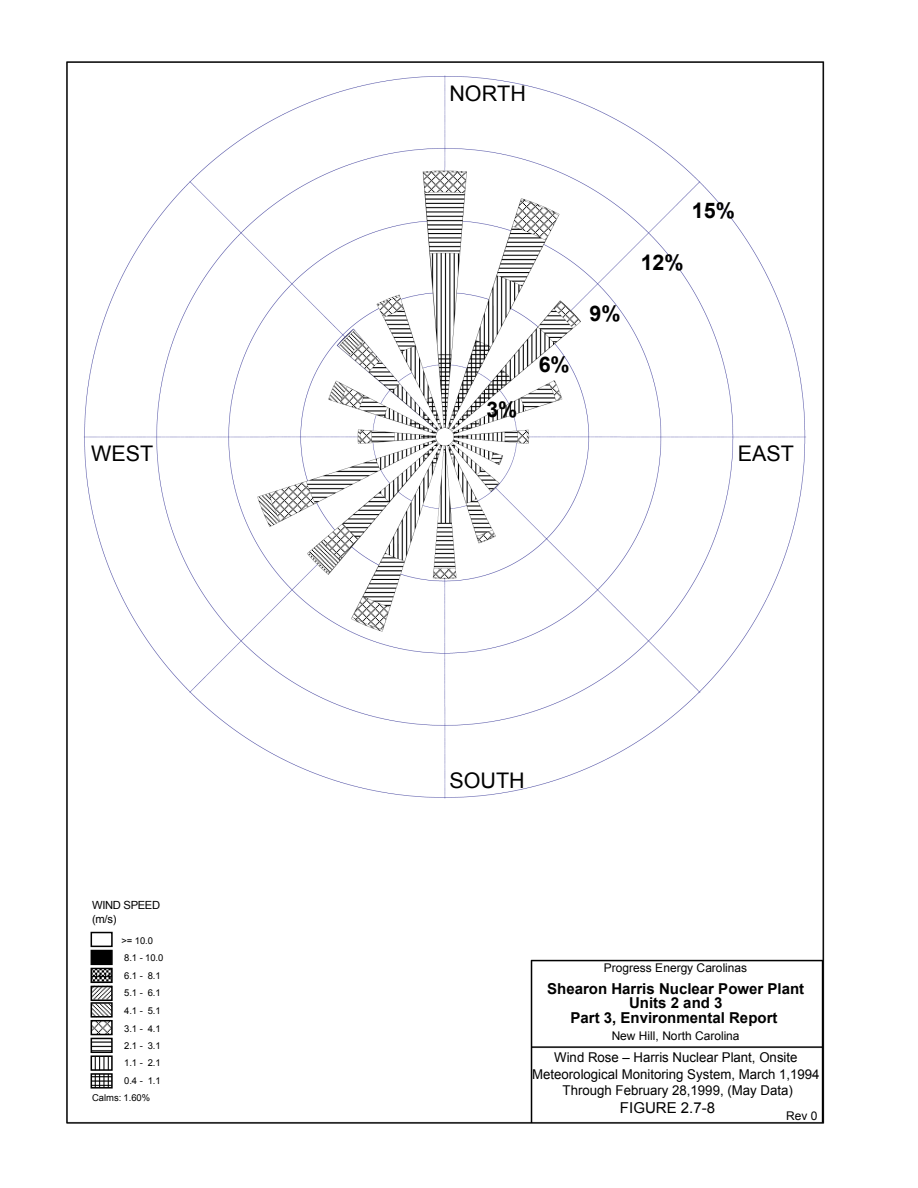
<style>
.page{position:relative;width:918px;height:1188px;background:#fff}
.page>*{position:absolute;margin:0;border:0;box-sizing:border-box;transform-origin:0 0}
.t1{font:21.45px "Arial";color:#000}
.t2{font:700 21.45px "Arial";color:#000}
.t3{font:700 15px/14.2px "Arial";color:#000;text-align:center}
.t4{font:15px "Arial";color:#000}
.t5{font:13.5px/16.2px "Arial";color:#000;text-align:center}
.t6{font:12px "Arial";color:#000}
.t7{font:11.25px/13.5px "Arial";letter-spacing:-.025em;color:#000}
.t8{font:9.45px "Arial";color:#000}
</style>
<div class="page">
<img style="left:66px;top:61px;width:759px;height:1063px">
<div style="left:91px;top:932px;width:22px;height:15px;border:2px solid #000"></div>
<div style="left:91px;top:950px;width:22px;height:15px;border:2px solid #000"></div>
<div style="left:91px;top:968px;width:22px;height:15px;border:2px solid #000"></div>
<div style="left:91px;top:986px;width:22px;height:15px;border:2px solid #000"></div>
<div style="left:91px;top:1002px;width:22px;height:16px;border:2px solid #000"></div>
<div style="left:91px;top:1020px;width:22px;height:15px;border:2px solid #000"></div>
<div style="left:91px;top:1038px;width:22px;height:15px;border:2px solid #000"></div>
<div style="left:91px;top:1055px;width:22px;height:16px;border:2px solid #000"></div>
<div style="left:91px;top:1073px;width:22px;height:16px;border:2px solid #000"></div>
<h1 class="t1" style="left:449px;top:79px;width:78px">NORTH</h1>
<h1 class="t2" style="left:486px;top:396px;width:33px">3%</h1>
<h1 class="t2" style="left:539px;top:350px;width:33px">6%</h1>
<h1 class="t2" style="left:590px;top:299px;width:33px">9%</h1>
<h1 class="t2" style="left:692px;top:197px;width:45px">15%</h1>
<h1 class="t2" style="left:641px;top:248px;width:45px">12%</h1>
<h1 class="t1" style="left:91px;top:440px;width:64px">WEST</h1>
<h1 class="t1" style="left:738px;top:440px;width:58px">EAST</h1>
<p class="t7" style="left:92px;top:899px;width:70px">WIND SPEED (m/s)</p>
<p class="t8" style="left:121px;top:934px;width:33px">&gt;= 10.0</p>
<p class="t8" style="left:124px;top:952px;width:41px">8.1 - 10.0</p>
<p class="t8" style="left:124px;top:969px;width:38px">6.1 - 8.1</p>
<p class="t8" style="left:124px;top:987px;width:38px">5.1 - 6.1</p>
<p class="t8" style="left:124px;top:1004px;width:38px">4.1 - 5.1</p>
<p class="t8" style="left:124px;top:1022px;width:38px">3.1 - 4.1</p>
<p class="t8" style="left:124px;top:1039px;width:38px">2.1 - 3.1</p>
<p class="t8" style="left:124px;top:1057px;width:38px">1.1 - 2.1</p>
<p class="t8" style="left:124px;top:1074px;width:38px">0.4 - 1.1</p>
<p class="t8" style="left:92px;top:1092px;width:60px">Calms: 1.60%</p>
<h1 class="t1" style="left:449px;top:767px;width:77px">SOUTH</h1>
<p class="t6" style="left:604px;top:960px;width:145px">Progress Energy Carolinas</p>
<p class="t3" style="left:547px;top:982px;width:259px">Shearon Harris Nuclear Power Plant<br>Units 2 and 3<br>Part 3, Environmental Report</p>
<p class="t6" style="left:612px;top:1028px;width:129px">New Hill, North Carolina</p>
<p class="t5" style="left:532px;top:1050px;width:289px">Wind Rose – Harris Nuclear Plant, Onsite<br>Meteorological Monitoring System, March 1,1994<br>Through February 28,1999, (May Data)</p>
<p class="t4" style="left:620px;top:1098px;width:97px">FIGURE 2.7-8</p>
<p class="t6" style="left:786px;top:1108px;width:33px">Rev 0</p>
</div>
